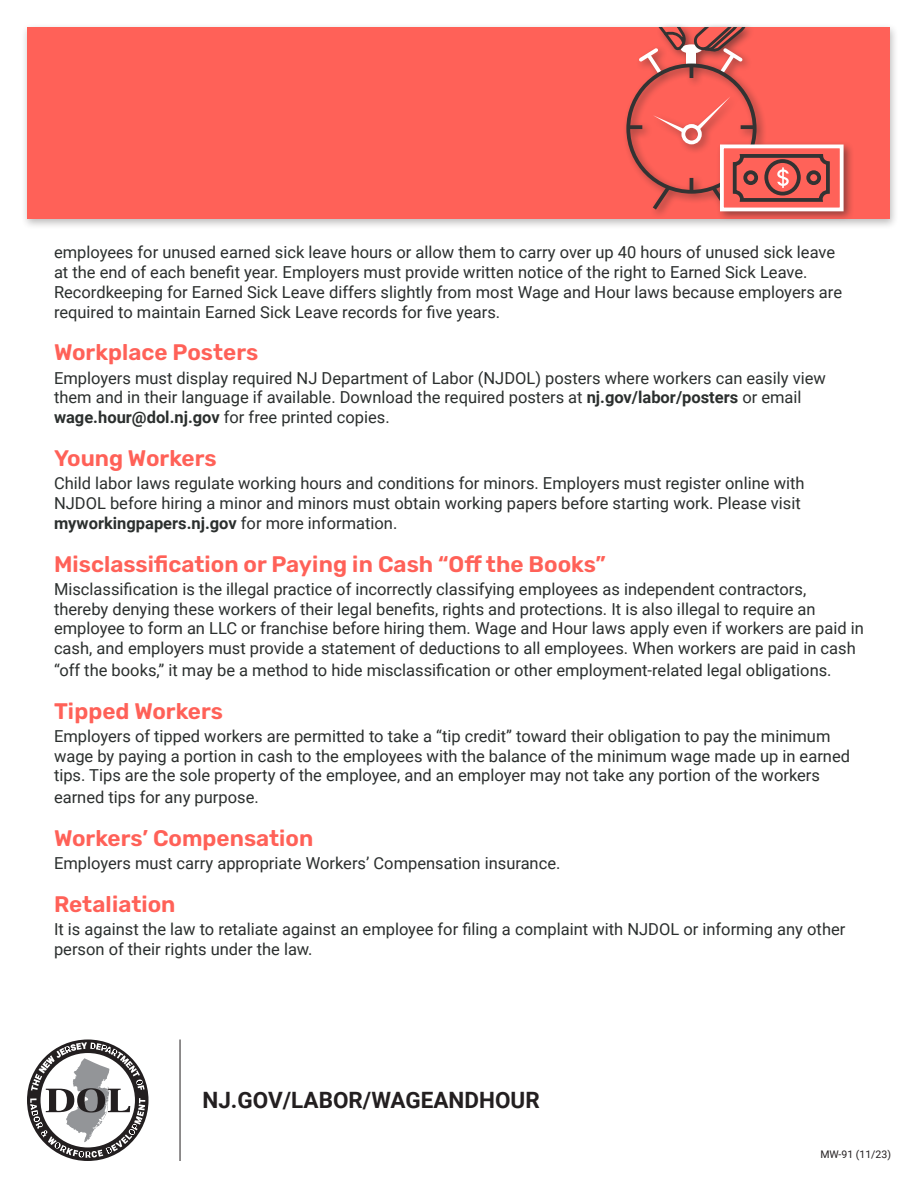
<style>
.page{position:relative;width:918px;height:1188px;background:#fff}
.page>*{position:absolute;margin:0;border:0;box-sizing:border-box;transform-origin:0 0}
.t1{font:600 22.5px "Rubik";color:#ff6158}
.t2{font:700 22.5px "Roboto";color:#231f20}
.t3{font:16.5px/19.8px "Roboto";color:#2b2f2e}
.t4{font:10.5px "Roboto";color:#231f20}
.s1{font-weight:700}
</style>
<div class="page">
<svg style="left:27px;top:1040px;width:121px;height:121px"></svg>
<hr style="left:180px;top:1040px;width:1px;height:121px;background:#231f20">
<div style="left:20px;top:23px;width:879px;height:206px;background:#231f20;opacity:.3"></div>
<div style="left:27px;top:27px;width:863px;height:191px;background:#ff6158"></div>
<div style="left:622px;top:22px;width:233px;height:200px;background:#231f20;opacity:.5"></div>
<svg style="left:649px;top:182px;width:25px;height:32px"></svg>
<div style="left:626px;top:64px;width:131px;height:130px;border:4px solid #333;border-radius:50%"></div>
<div style="left:681px;top:124px;width:21px;height:20px;border:4px solid #fff;border-radius:50%"></div>
<svg style="left:690px;top:178px;width:3px;height:13px"></svg>
<svg style="left:741px;top:125px;width:12px;height:4px"></svg>
<svg style="left:630px;top:125px;width:12px;height:4px"></svg>
<svg style="left:697px;top:96px;width:34px;height:34px"></svg>
<svg style="left:653px;top:115px;width:31px;height:17px"></svg>
<svg style="left:622px;top:27px;width:129px;height:51px"></svg>
<div style="left:722px;top:146px;width:120px;height:63px;background:#ff6259"></div>
<div style="left:720px;top:145px;width:124px;height:66px;border:4px solid #fff"></div>
<svg style="left:708px;top:152px;width:124px;height:62px"></svg>
<div style="left:745px;top:172px;width:11px;height:11px;background:#ff6259;border-radius:50%"></div>
<div style="left:743px;top:170px;width:15px;height:15px;border:4px solid #333;border-radius:50%"></div>
<div style="left:808px;top:172px;width:11px;height:11px;background:#ff6259;border-radius:50%"></div>
<div style="left:806px;top:170px;width:15px;height:15px;border:4px solid #333;border-radius:50%"></div>
<p class="t3" style="left:54px;top:242px;width:790px">employees for unused earned sick leave hours or allow them to carry over up 40 hours of unused sick leave at the end of each benefit year. Employers must provide written notice of the right to Earned Sick Leave.<br>Recordkeeping for Earned Sick Leave differs slightly from most Wage and Hour laws because employers are required to maintain Earned Sick Leave records for five years.</p>
<p class="t1" style="left:54px;top:340px;width:206px">Workplace Posters</p>
<p class="t3" style="left:54px;top:367px;width:773px">Employers must display required NJ Department of Labor (NJDOL) posters where workers can easily view them and in their language if available. Download the required posters at <span class="s1">nj.gov/labor/posters</span> or email <span class="s1">wage.hour@dol.nj.gov</span> for free printed copies.</p>
<p class="t1" style="left:54px;top:446px;width:164px">Young Workers</p>
<p class="t3" style="left:54px;top:473px;width:752px">Child labor laws regulate working hours and conditions for minors. Employers must register online with<br>NJDOL before hiring a minor and minors must obtain working papers before starting work. Please visit <span class="s1">myworkingpapers.nj.gov</span> for more information.</p>
<p class="t1" style="left:54px;top:551px;width:553px">Misclassification or Paying in Cash “Off the Books”</p>
<p class="t3" style="left:54px;top:578px;width:812px">Misclassification is the illegal practice of incorrectly classifying employees as independent contractors, thereby denying these workers of their legal benefits, rights and protections. It is also illegal to require an employee to form an LLC or franchise before hiring them. Wage and Hour laws apply even if workers are paid in cash, and employers must provide a statement of deductions to all employees. When workers are paid in cash</p>
<p class="t3" style="left:54px;top:659px;width:779px">“off the books,” it may be a method to hide misclassification or other employment-related legal obligations.</p>
<p class="t1" style="left:54px;top:698px;width:171px">Tipped Workers</p>
<p class="t3" style="left:54px;top:725px;width:798px">Employers of tipped workers are permitted to take a “tip credit” toward their obligation to pay the minimum wage by paying a portion in cash to the employees with the balance of the minimum wage made up in earned tips. Tips are the sole property of the employee, and an employer may not take any portion of the workers</p>
<p class="t3" style="left:54px;top:787px;width:206px">earned tips for any purpose.</p>
<p class="t1" style="left:54px;top:825px;width:261px">Workers’ Compensation</p>
<p class="t3" style="left:54px;top:853px;width:508px">Employers must carry appropriate Workers’ Compensation insurance.</p>
<p class="t1" style="left:54px;top:891px;width:123px">Retaliation</p>
<p class="t3" style="left:54px;top:919px;width:793px">It is against the law to retaliate against an employee for filing a complaint with NJDOL or informing any other person of their rights under the law.</p>
<p class="t2" style="left:202px;top:1084px;width:339px">NJ.GOV/LABOR/WAGEANDHOUR</p>
<p class="t4" style="left:820px;top:1147px;width:72px">MW-91 (11/23)</p>
</div>
